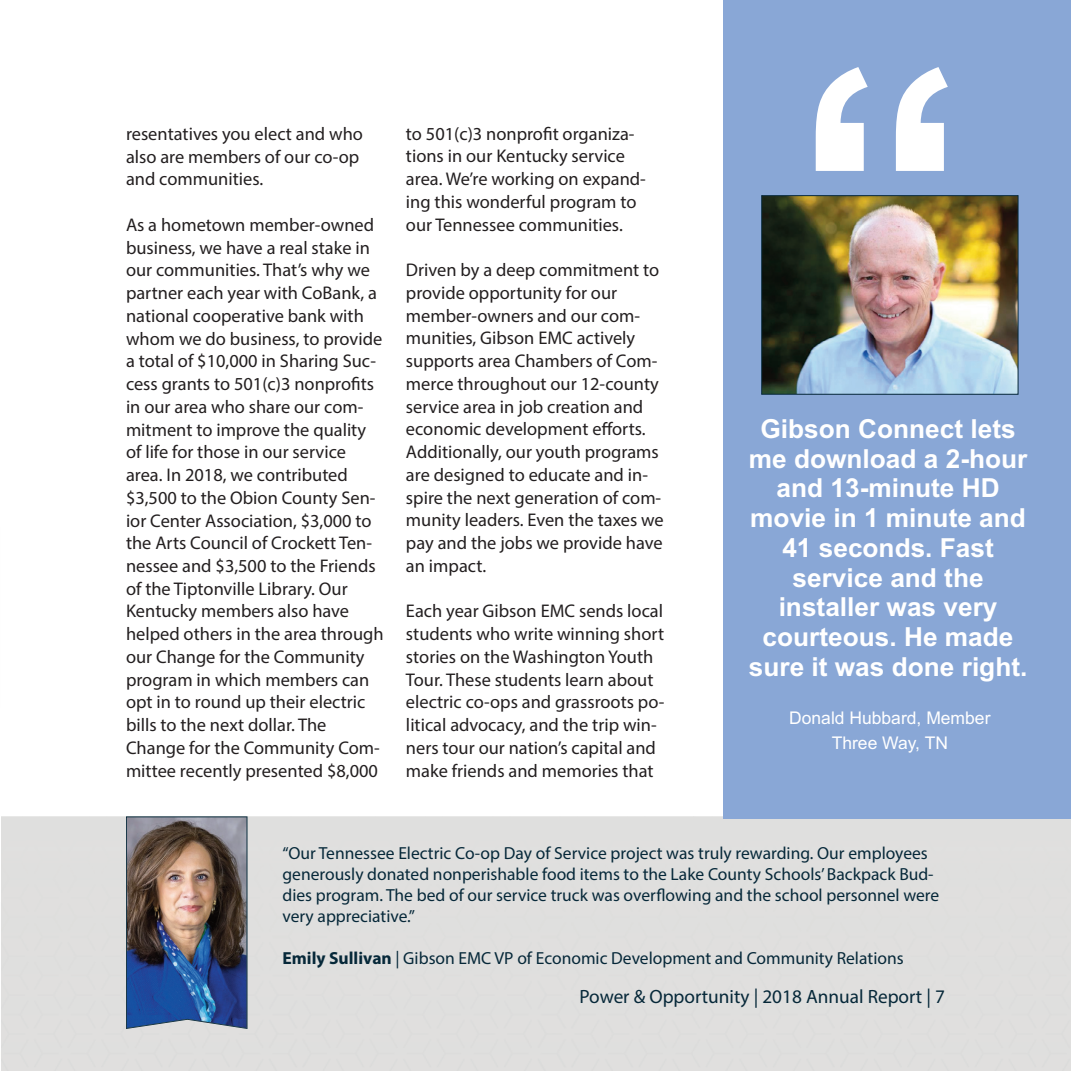
<style>
.page{position:relative;width:1071px;height:1071px;background:#fff}
.page>*{position:absolute;margin:0;border:0;box-sizing:border-box;transform-origin:0 0}
.t1{font:700 350px "Arial";color:#fff}
.t2{font:700 26.25px/29.8px "Arial";color:#fff;text-align:center}
.t3{font:19.25px "Myriad Pro";color:#062839}
.t4{font:18.38px/22.8px "Myriad Pro";color:#231f20}
.t5{font:17.5px/21px "Myriad Pro";color:#062839}
.t6{font:17.5px/24.5px "Arial";color:#fff;text-align:center}
.s1{font-weight:700}
</style>
<div class="page">
<div style="left:724px;top:0;width:347px;height:818px;background:#89a7d6"></div>
<img style="left:126px;top:816px;width:121px;height:213px">
<img style="left:763px;top:197px;width:253px;height:196px">
<div style="left:761px;top:195px;width:257px;height:200px;border:1px solid #062839"></div>
<p class="t4" style="left:126px;top:122px;width:238px">resentatives you elect and who also are members of our co-op and communities.</p>
<p class="t4" style="left:126px;top:213px;width:259px">As a hometown member-owned business, we have a real stake in our communities. That’s why we partner each year with CoBank, a national cooperative bank with whom we do business, to provide a total of $10,000 in Sharing Suc&shy;cess grants to 501(c)3 nonprofits in our area who share our com&shy;mitment to improve the quality of life for those in our service area. In 2018, we contributed $3,500 to the Obion County Sen&shy;ior Center Association, $3,000 to the Arts Council of Crockett Ten&shy;nessee and $3,500 to the Friends of the Tiptonville Library. Our<br>Kentucky members also have helped others in the area through our Change for the Community program in which members can opt in to round up their electric bills to the next dollar. The<br>Change for the Community Com&shy;mittee recently presented $8,000</p>
<p class="t4" style="left:406px;top:122px;width:241px">to 501(c)3 nonprofit organiza&shy;tions in our Kentucky service area. We’re working on expand&shy;ing this wonderful program to our Tennessee communities.</p>
<p class="t4" style="left:406px;top:258px;width:259px">Driven by a deep commitment to provide opportunity for our member-owners and our com&shy;munities, Gibson EMC actively supports area Chambers of Com&shy;merce throughout our 12-county service area in job creation and economic development efforts.<br>Additionally, our youth programs are designed to educate and in&shy;spire the next generation of com&shy;munity leaders. Even the taxes we pay and the jobs we provide have an impact.</p>
<p class="t4" style="left:406px;top:600px;width:260px">Each year Gibson EMC sends local students who write winning short stories on the Washington Youth Tour. These students learn about electric co-ops and grassroots po&shy;litical advocacy, and the trip win&shy;ners tour our nation’s capital and make friends and memories that</p>
<h1 class="t1" style="left:793px;top:-50px;width:176px">“</h1>
<h2 class="t2" style="left:749px;top:414px;width:280px">Gibson Connect lets me download a 2-hour and 13-minute HD movie in 1 minute and<br>41 seconds. Fast service and the installer was very courteous. He made sure it was done right.</h2>
<p class="t6" style="left:789px;top:706px;width:203px">Donald Hubbard, Member<br>Three Way, TN</p>
<p class="t5" style="left:282px;top:843px;width:658px">“Our Tennessee Electric Co-op Day of Service project was truly rewarding. Our employees generously donated nonperishable food items to the Lake County Schools’ Backpack Bud&shy;dies program. The bed of our service truck was overflowing and the school personnel were very appreciative.”</p>
<p class="t5" style="left:282px;top:948px;width:623px"><span class="s1">Emily Sullivan</span> | Gibson EMC VP of Economic Development and Community Relations</p>
<p class="t3" style="left:579px;top:985px;width:367px">Power &amp; Opportunity | 2018 Annual Report | 7</p>
</div>
